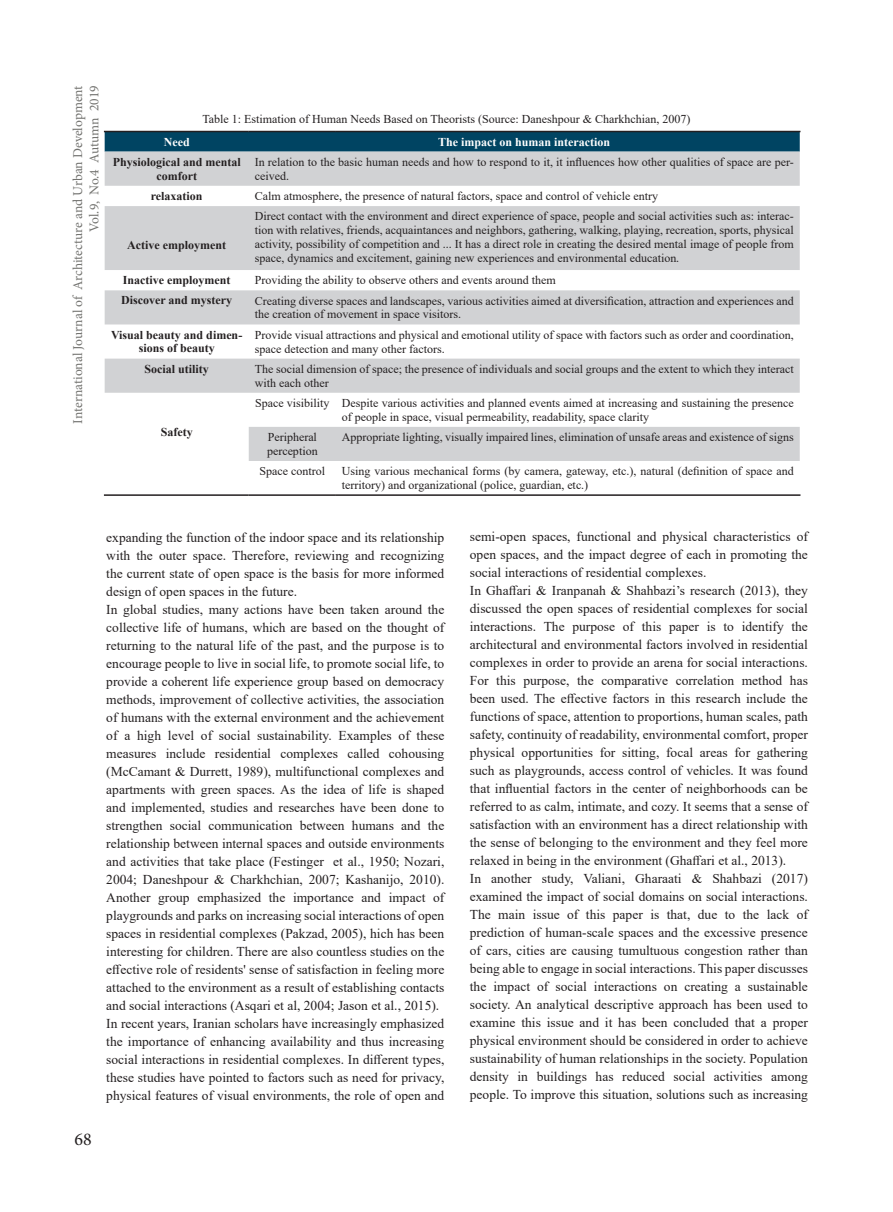
<style>
.page{position:relative;width:893px;height:1212px;background:#fff}
.page>*{position:absolute;margin:0;border:0;box-sizing:border-box;transform-origin:0 0}
.t1{font:18px "Minion Pro";color:#231f20}
.t2{font:13.5px/18px "Times New Roman";color:#231f20}
.t3{font:13.5px/16.2px "Minion Pro";letter-spacing:-.005em;color:#737370;text-align:right}
.t4{font:12px/13.8px "Times New Roman";color:#231f20}
.t5{font:700 12px/13.8px "Times New Roman";color:#231f20;text-align:center}
.t6{font:700 12px "Times New Roman";color:#fff}
</style>
<div class="page">
<svg style="left:105px;top:132px;width:695px;height:20px;background:#074864"></svg>
<svg style="left:105px;top:152px;width:695px;height:309px;fill:#d1d2d4"></svg>
<hr style="left:336px;top:131px;width:464px;height:1px;background:#231f20">
<hr style="left:249px;top:131px;width:87px;height:1px;background:#231f20">
<hr style="left:104px;top:131px;width:145px;height:1px;background:#231f20">
<hr style="left:336px;top:494px;width:464px;height:2px;background:#231f20">
<hr style="left:249px;top:494px;width:87px;height:2px;background:#231f20">
<hr style="left:104px;top:494px;width:145px;height:2px;background:#231f20">
<p class="t3" style="left:70px;top:423px;width:339px;rotate:-90deg">International Journal of Architecture and Urban Development<br>Vol.9, No.4 Autumn 2019</p>
<p class="t4" style="left:202px;top:112px;width:490px">Table 1: Estimation of Human Needs Based on Theorists (Source: Daneshpour &amp; Charkhchian, 2007)</p>
<p class="t6" style="left:164px;top:133px;width:27px">Need</p>
<p class="t6" style="left:438px;top:133px;width:174px">The impact on human interaction</p>
<p class="t4" style="left:255px;top:155px;width:540px">In relation to the basic human needs and how to respond to it, it influences how other qualities of space are per&shy;ceived.</p>
<p class="t5" style="left:113px;top:154px;width:130px">Physiological and mental comfort</p>
<p class="t5" style="left:151px;top:189px;width:53px">relaxation</p>
<p class="t4" style="left:255px;top:186px;width:540px;line-height:20.2px">Calm atmosphere, the presence of natural factors, space and control of vehicle entry<br>Direct contact with the environment and direct experience of space, people and social activities such as: interac-</p>
<p class="t4" style="left:255px;top:223px;width:540px;text-align:justify">tion with relatives, friends, acquaintances and neighbors, gathering, walking, playing, recreation, sports, physical activity, possibility of competition and ... It has a direct role in creating the desired mental image of people from space, dynamics and excitement, gaining new experiences and environmental education.</p>
<p class="t5" style="left:127px;top:238px;width:100px">Active employment</p>
<p class="t5" style="left:123px;top:273px;width:109px">Inactive employment</p>
<p class="t4" style="left:255px;top:270px;width:540px;line-height:20.2px">Providing the ability to observe others and events around them<br>Creating diverse spaces and landscapes, various activities aimed at diversification, attraction and experiences and</p>
<p class="t4" style="left:255px;top:307px;width:208px">the creation of movement in space visitors.</p>
<p class="t5" style="left:121px;top:293px;width:113px">Discover and mystery</p>
<p class="t5" style="left:111px;top:327px;width:133px">Visual beauty and dimen&shy;sions of beauty</p>
<p class="t5" style="left:145px;top:361px;width:66px">Social utility</p>
<p class="t4" style="left:255px;top:327px;width:540px">Provide visual attractions and physical and emotional utility of space with factors such as order and coordination, space detection and many other factors.</p>
<p class="t4" style="left:255px;top:362px;width:540px">The social dimension of space; the presence of individuals and social groups and the extent to which they interact with each other</p>
<p class="t4" style="left:255px;top:396px;width:76px">Space visibility</p>
<p class="t4" style="left:342px;top:396px;width:453px">Despite various activities and planned events aimed at increasing and sustaining the presence of people in space, visual permeability, readability, space clarity</p>
<p class="t5" style="left:161px;top:424px;width:33px">Safety</p>
<p class="t4" style="left:268px;top:430px;width:51px">Peripheral</p>
<p class="t4" style="left:342px;top:430px;width:453px">Appropriate lighting, visually impaired lines, elimination of unsafe areas and existence of signs</p>
<p class="t4" style="left:267px;top:444px;width:52px">perception</p>
<p class="t4" style="left:342px;top:464px;width:453px">Using various mechanical forms (by camera, gateway, etc.), natural (definition of space and territory) and organizational (police, guardian, etc.)</p>
<p class="t4" style="left:259px;top:464px;width:67px">Space control</p>
<h1 class="t1" style="left:74px;top:1127px;width:19px">68</h1>
<p class="t2" style="left:106px;top:528px;width:340px">expanding the function of the indoor space and its relationship with the outer space. Therefore, reviewing and recognizing the current state of open space is the basis for more informed design of open spaces in the future.<br>In global studies, many actions have been taken around the collective life of humans, which are based on the thought of returning to the natural life of the past, and the purpose is to encourage people to live in social life, to promote social life, to provide a coherent life experience group based on democracy methods, improvement of collective activities, the association of humans with the external environment and the achievement of a high level of social sustainability. Examples of these measures include residential complexes called cohousing (McCamant &amp; Durrett, 1989), multifunctional complexes and apartments with green spaces. As the idea of life is shaped and implemented, studies and researches have been done to strengthen social communication between humans and the relationship between internal spaces and outside environments and activities that take place (Festinger et al., 1950; Nozari, 2004; Daneshpour &amp; Charkhchian, 2007; Kashanijo, 2010).<br>Another group emphasized the importance and impact of playgrounds and parks on increasing social interactions of open spaces in residential complexes (Pakzad, 2005), hich has been interesting for children. There are also countless studies on the effective role of residents' sense of satisfaction in feeling more attached to the environment as a result of establishing contacts and social interactions (Asqari et al, 2004; Jason et al., 2015).<br>In recent years, Iranian scholars have increasingly emphasized the importance of enhancing availability and thus increasing social interactions in residential complexes. In different types, these studies have pointed to factors such as need for privacy, physical features of visual environments, the role of open and</p>
<p class="t2" style="left:470px;top:527px;width:340px">semi-open spaces, functional and physical characteristics of open spaces, and the impact degree of each in promoting the social interactions of residential complexes.<br>In Ghaffari &amp; Iranpanah &amp; Shahbazi’s research (2013), they discussed the open spaces of residential complexes for social interactions. The purpose of this paper is to identify the architectural and environmental factors involved in residential complexes in order to provide an arena for social interactions.<br>For this purpose, the comparative correlation method has been used. The effective factors in this research include the functions of space, attention to proportions, human scales, path safety, continuity of readability, environmental comfort, proper physical opportunities for sitting, focal areas for gathering such as playgrounds, access control of vehicles. It was found that influential factors in the center of neighborhoods can be referred to as calm, intimate, and cozy. It seems that a sense of satisfaction with an environment has a direct relationship with the sense of belonging to the environment and they feel more relaxed in being in the environment (Ghaffari et al., 2013).<br>In another study, Valiani, Gharaati &amp; Shahbazi (2017) examined the impact of social domains on social interactions.<br>The main issue of this paper is that, due to the lack of prediction of human-scale spaces and the excessive presence of cars, cities are causing tumultuous congestion rather than being able to engage in social interactions. This paper discusses the impact of social interactions on creating a sustainable society. An analytical descriptive approach has been used to examine this issue and it has been concluded that a proper physical environment should be considered in order to achieve sustainability of human relationships in the society. Population density in buildings has reduced social activities among people. To improve this situation, solutions such as increasing</p>
</div>
